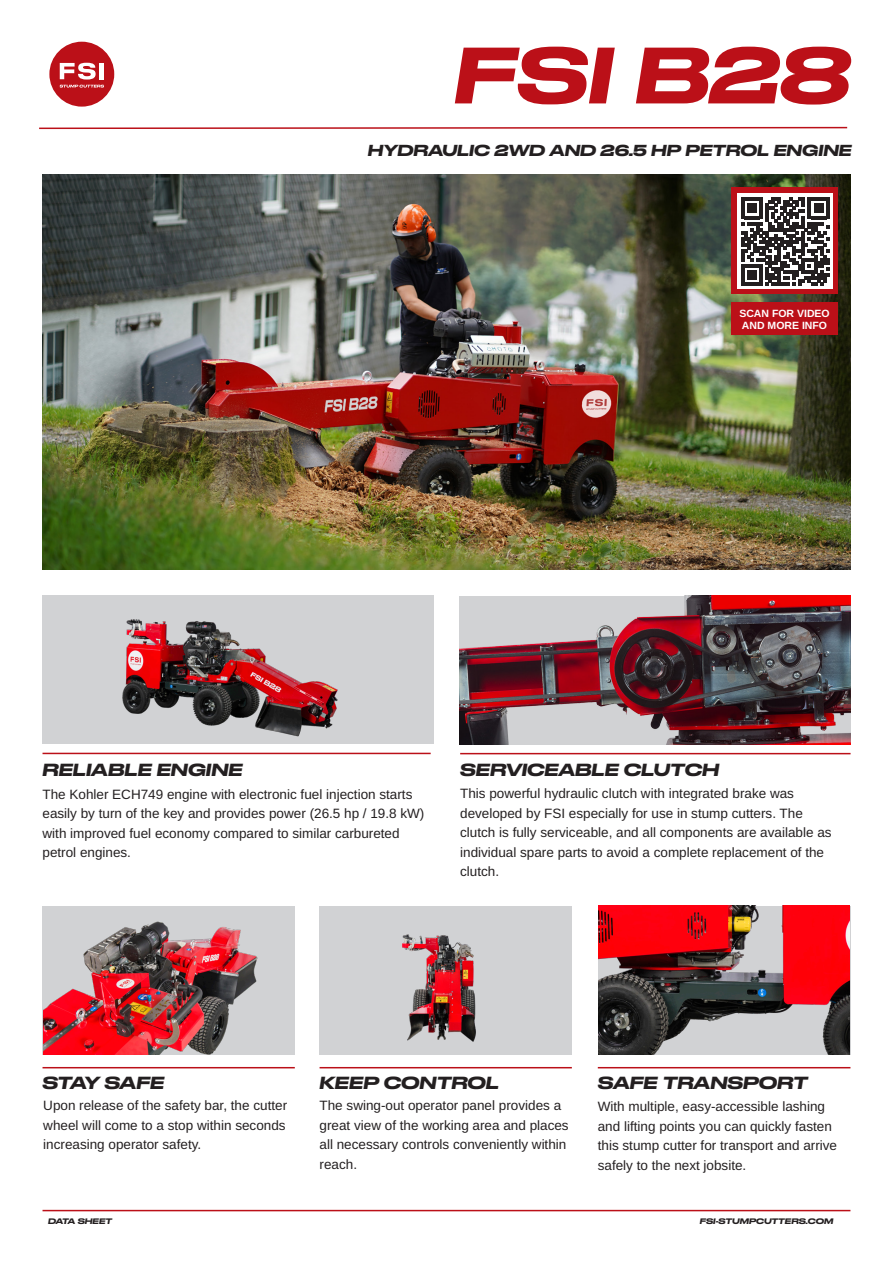
<style>
.page{position:relative;width:893px;height:1263px;background:#fff}
.page>*{position:absolute;margin:0;border:0;box-sizing:border-box;transform-origin:0 0}
.t1{font:italic 500 75px "Druk Wide LCG";color:#bb1018}
.t2{font:italic 500 16.5px "Druk Wide LCG";color:#231f20}
.t3{font:italic 500 16.5px "Druk Wide LCG";letter-spacing:-.02em;color:#231f20}
.t4{font:italic 500 15px "Druk Wide LCG";color:#231f20}
.t5{font:13.5px/19.5px "Arimo";color:#231f20}
.t6{font:10.5px/12px "Arimo";color:#fff}
.t7{font:italic 500 7.5px "Druk Wide LCG";color:#231f20}
</style>
<div class="page">
<img style="left:43px;top:175px;width:807px;height:395px">
<div style="left:320px;top:906px;width:252px;height:148px;background:#d1d2d4"></div>
<svg style="left:39px;top:126px;width:809px;height:4px"></svg>
<hr style="left:43px;top:1210px;width:807px;height:1px;background:#bb1018">
<hr style="left:43px;top:1067px;width:252px;height:1px;background:#bb1018">
<hr style="left:43px;top:753px;width:388px;height:1px;background:#bb1018">
<hr style="left:460px;top:753px;width:391px;height:1px;background:#bb1018">
<hr style="left:320px;top:1067px;width:252px;height:1px;background:#bb1018">
<hr style="left:598px;top:1067px;width:252px;height:1px;background:#bb1018">
<div style="left:43px;top:595px;width:391px;height:149px;background:#d1d2d4"></div>
<div style="left:731px;top:188px;width:107px;height:106px;background:#bb1018"></div>
<div style="left:731px;top:302px;width:107px;height:33px;background:#bb1018"></div>
<div style="left:49px;top:42px;width:65px;height:65px;background:#bb1018;border-radius:50%"></div>
<svg style="left:60px;top:63px;width:44px;height:25px"></svg>
<svg style="left:737px;top:193px;width:95px;height:95px"></svg>
<svg style="left:742px;top:198px;width:87px;height:87px;background:#6c6a6a"></svg>
<img style="left:43px;top:906px;width:252px;height:148px">
<img style="left:333px;top:934px;width:211px;height:121px">
<img style="left:122px;top:619px;width:216px;height:118px">
<img style="left:598px;top:906px;width:252px;height:148px">
<img style="left:459px;top:595px;width:391px;height:149px">
<h1 class="t1" style="left:454px;top:14px;width:398px">FSI B28</h1>
<p class="t4" style="left:368px;top:138px;width:485px">HYDRAULIC 2WD AND 26.5 HP PETROL ENGINE</p>
<p class="t2" style="left:43px;top:756px;width:202px">RELIABLE ENGINE</p>
<p class="t6" style="left:739px;top:308px;width:92px">SCAN FOR VIDEO<br>AND MORE INFO</p>
<p class="t2" style="left:460px;top:756px;width:260px">SERVICEABLE CLUTCH</p>
<p class="t5" style="left:43px;top:784px;width:383px">The Kohler ECH749 engine with electronic fuel injection starts easily by turn of the key and provides power (26.5 hp / 19.8 kW) with improved fuel economy compared to similar carbureted petrol engines.</p>
<p class="t5" style="left:460px;top:784px;width:373px">This powerful hydraulic clutch with integrated brake was developed by FSI especially for use in stump cutters. The clutch is fully serviceable, and all components are available as individual spare parts to avoid a complete replacement of the clutch.</p>
<p class="t3" style="left:43px;top:1069px;width:123px">STAY SAFE</p>
<p class="t2" style="left:598px;top:1069px;width:211px">SAFE TRANSPORT</p>
<p class="t2" style="left:320px;top:1069px;width:181px">KEEP CONTROL</p>
<p class="t5" style="left:43px;top:1096px;width:245px;text-align:justify">Upon release of the safety bar, the cutter wheel will come to a stop within seconds increasing operator safety.</p>
<p class="t5" style="left:320px;top:1096px;width:251px">The swing-out operator panel provides a great view of the working area and places all necessary controls conveniently within reach.</p>
<p class="t5" style="left:598px;top:1097px;width:241px">With multiple, easy-accessible lashing and lifting points you can quickly fasten this stump cutter for transport and arrive safely to the next jobsite.</p>
<p class="t7" style="left:48px;top:1215px;width:65px">DATA SHEET</p>
<p class="t7" style="left:700px;top:1215px;width:135px">FSI-STUMPCUTTERS.COM</p>
</div>
